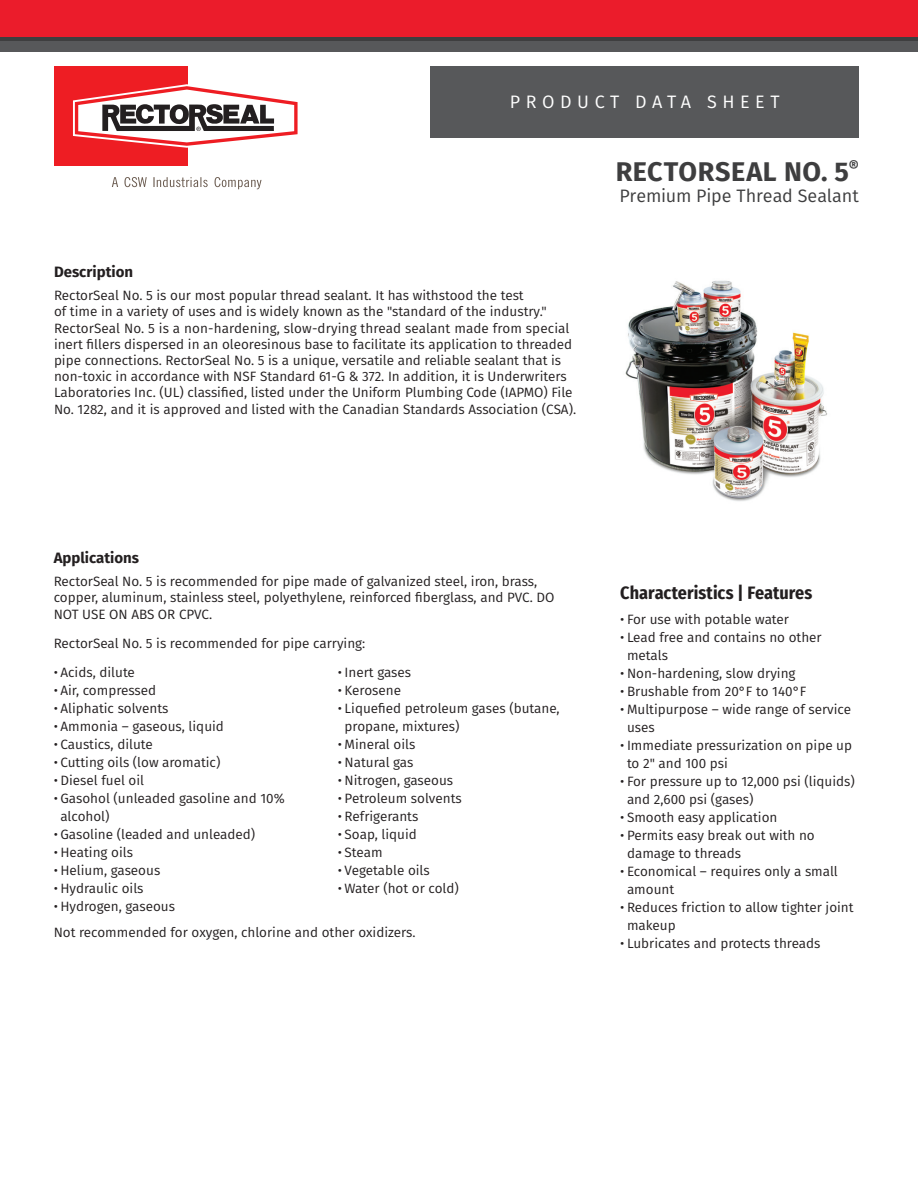
<style>
.page{position:relative;width:918px;height:1188px;background:#fff}
.page>*{position:absolute;margin:0;border:0;box-sizing:border-box;transform-origin:0 0}
.t1{font:700 27px "Fira Sans";letter-spacing:.02em;color:#3e3e3f}
.t2{font:18px "Fira Sans";letter-spacing:-.01em;color:#3e3e3f}
.t3{font:700 18px "Fira Sans Condensed";color:#231f20}
.t4{font:18px "Fira Sans";letter-spacing:.31em;color:#fff}
.t5{font:700 15px "Fira Sans";color:#231f20}
.t6{font:13.5px/16.2px "Fira Sans";color:#231f20}
</style>
<div class="page">
<div style="left:431px;top:66px;width:428px;height:71px;background:#57585a"></div>
<div style="left:0;top:40px;width:918px;height:12px;background:#57585a"></div>
<div style="left:0;top:0;width:918px;height:40px;background:#eb1c2b"></div>
<hr style="left:0;top:38px;width:918px;height:3px;background:#3e3e3f">
<div style="left:54px;top:66px;width:133px;height:100px;background:#ee1d23"></div>
<svg style="left:73px;top:84px;width:225px;height:64px"></svg>
<svg style="left:112px;top:177px;width:150px;height:12px"></svg>
<img style="left:625px;top:280px;width:202px;height:221px">
<h2 class="t4" style="left:510px;top:88px;width:271px">PRODUCT DATA SHEET</h2>
<p class="t5" style="left:54px;top:259px;width:81px">Description</p>
<p class="t6" style="left:54px;top:287px;width:524px">RectorSeal No. 5 is our most popular thread sealant. It has withstood the test<br>of time in a variety of uses and is widely known as the "standard of the industry." RectorSeal No. 5 is a non-hardening, slow-drying thread sealant made from special inert fillers dispersed in an oleoresinous base to facilitate its application to threaded pipe connections. RectorSeal No. 5 is a unique, versatile and reliable sealant that is non-toxic in accordance with NSF Standard 61-G &amp; 372. In addition, it is Underwriters Laboratories Inc. (UL) classified, listed under the Uniform Plumbing Code (IAPMO) File No. 1282, and it is approved and listed with the Canadian Standards Association (CSA).</p>
<h1 class="t1" style="left:616px;top:149px;width:245px">RECTORSEAL NO. 5<sup>®</sup></h1>
<h2 class="t2" style="left:619px;top:182px;width:241px">Premium Pipe Thread Sealant</h2>
<p class="t5" style="left:54px;top:545px;width:87px">Applications</p>
<p class="t6" style="left:54px;top:573px;width:502px">RectorSeal No. 5 is recommended for pipe made of galvanized steel, iron, brass, copper, aluminum, stainless steel, polyethylene, reinforced fiberglass, and PVC. DO<br>NOT USE ON ABS OR CPVC.</p>
<p class="t6" style="left:54px;top:635px;width:313px">RectorSeal No. 5 is recommended for pipe carrying:</p>
<p class="t6" style="left:54px;top:664px;width:83px">• Acids, dilute</p>
<p class="t6" style="left:54px;top:682px;width:104px">• Air, compressed</p>
<p class="t6" style="left:54px;top:700px;width:116px">• Aliphatic solvents</p>
<p class="t6" style="left:54px;top:718px;width:172px">• Ammonia – gaseous, liquid</p>
<p class="t6" style="left:54px;top:736px;width:101px">• Caustics, dilute</p>
<p class="t6" style="left:54px;top:754px;width:168px">• Cutting oils (low aromatic)</p>
<p class="t6" style="left:54px;top:772px;width:92px">• Diesel fuel oil</p>
<p class="t6" style="left:60px;top:789px;width:226px;line-height:18px;text-indent:-7px">• Gasohol (unleaded gasoline and 10% alcohol)</p>
<p class="t6" style="left:54px;top:826px;width:203px">• Gasoline (leaded and unleaded)</p>
<p class="t6" style="left:54px;top:844px;width:81px">• Heating oils</p>
<p class="t6" style="left:54px;top:862px;width:108px">• Helium, gaseous</p>
<p class="t6" style="left:54px;top:880px;width:91px">• Hydraulic oils</p>
<p class="t6" style="left:54px;top:898px;width:123px">• Hydrogen, gaseous</p>
<p class="t6" style="left:338px;top:664px;width:75px">• Inert gases</p>
<p class="t6" style="left:338px;top:682px;width:65px">• Kerosene</p>
<p class="t6" style="left:345px;top:699px;width:217px;line-height:18px;text-indent:-7px">• Liquefied petroleum gases (butane, propane, mixtures)</p>
<p class="t6" style="left:338px;top:736px;width:79px">• Mineral oils</p>
<p class="t6" style="left:338px;top:754px;width:77px">• Natural gas</p>
<p class="t6" style="left:338px;top:772px;width:117px">• Nitrogen, gaseous</p>
<p class="t6" style="left:338px;top:790px;width:125px">• Petroleum solvents</p>
<p class="t6" style="left:338px;top:808px;width:82px">• Refrigerants</p>
<p class="t6" style="left:338px;top:826px;width:81px">• Soap, liquid</p>
<p class="t6" style="left:338px;top:844px;width:46px">• Steam</p>
<p class="t6" style="left:338px;top:862px;width:93px">• Vegetable oils</p>
<p class="t6" style="left:338px;top:880px;width:122px">• Water (hot or cold)</p>
<p class="t6" style="left:54px;top:924px;width:363px">Not recommended for oxygen, chlorine and other oxidizers.</p>
<h2 class="t3" style="left:620px;top:578px;width:194px">Characteristics | Features</h2>
<p class="t6" style="left:620px;top:611px;width:170px">• For use with potable water</p>
<p class="t6" style="left:627px;top:628px;width:196px;line-height:18px;text-indent:-7px">• Lead free and contains no other metals</p>
<p class="t6" style="left:620px;top:665px;width:177px">• Non-hardening, slow drying</p>
<p class="t6" style="left:620px;top:683px;width:188px">• Brushable from 20°F to 140°F</p>
<p class="t6" style="left:627px;top:700px;width:226px;line-height:18px;text-indent:-7px">• Multipurpose – wide range of service uses</p>
<p class="t6" style="left:627px;top:736px;width:227px;line-height:18px;text-indent:-7px">• Immediate pressurization on pipe up to 2" and 100 psi</p>
<p class="t6" style="left:627px;top:772px;width:229px;line-height:18px;text-indent:-7px">• For pressure up to 12,000 psi (liquids) and 2,600 psi (gases)</p>
<p class="t6" style="left:620px;top:809px;width:159px">• Smooth easy application</p>
<p class="t6" style="left:627px;top:826px;width:189px;line-height:18px;text-indent:-7px">• Permits easy break out with no damage to threads</p>
<p class="t6" style="left:627px;top:862px;width:212px;line-height:18px;text-indent:-7px">• Economical – requires only a small amount</p>
<p class="t6" style="left:627px;top:898px;width:228px;line-height:18px;text-indent:-7px">• Reduces friction to allow tighter joint makeup</p>
<p class="t6" style="left:620px;top:935px;width:202px">• Lubricates and protects threads</p>
</div>
